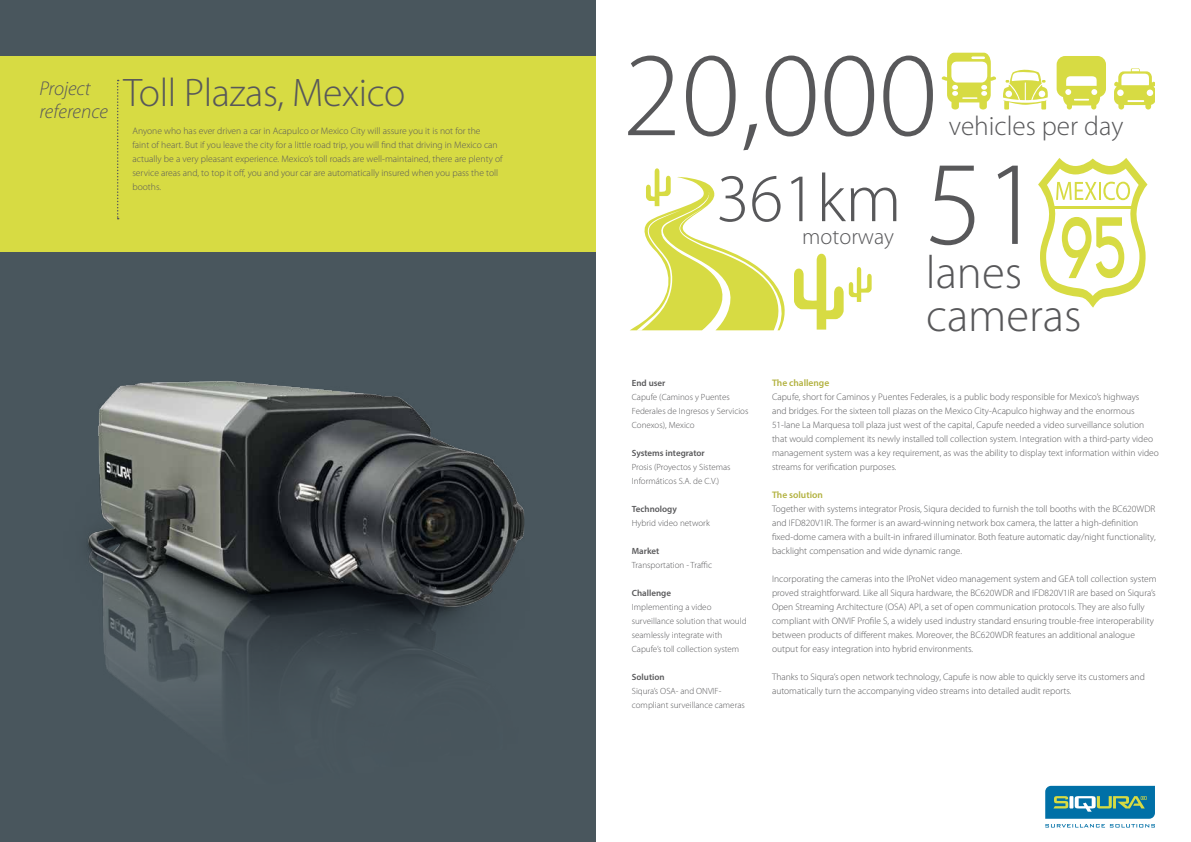
<style>
.page{position:relative;width:1191px;height:842px;background:#fff}
.page>*{position:absolute;margin:0;border:0;box-sizing:border-box;transform-origin:0 0}
.t1{font:300 120.4px "Myriad Pro";color:#58585a}
.t2{font:300 68.5px "Myriad Pro";color:#58585a}
.t3{font:300 46.7px/42.3px "Myriad Pro";color:#58585a}
.t4{font:300 40px "Myriad Pro";letter-spacing:-.01em;color:#58585a}
.t5{font:300 27.3px "Myriad Pro";color:#58585a}
.t6{font:300 22.4px "Myriad Pro";color:#58585a}
.t7{font:italic 300 20px/23px "Myriad Pro";color:#58585a}
.t8{font:300 9.5px/14px "Myriad Pro";color:#58585a}
.t9{font:600 9.5px "Myriad Pro";color:#b2b13e}
.t10{font:300 9px/14px "Myriad Pro";color:#58585a}
.t11{font:600 9px "Myriad Pro";color:#58585a}
</style>
<div class="page">
<div style="left:0;top:0;width:595px;height:842px;background:#49565d"></div>
<svg style="left:1045px;top:786px;width:110px;height:41px"></svg>
<img style="left:87px;top:381px;width:438px;height:330px">
<div style="left:0;top:57px;width:595px;height:195px;background:#d7db43"></div>
<svg style="left:117px;top:80px;width:2px;height:139px"></svg>
<svg style="left:1056px;top:56px;width:50px;height:54px"></svg>
<svg style="left:941px;top:53px;width:55px;height:57px"></svg>
<svg style="left:1114px;top:68px;width:40px;height:42px"></svg>
<svg style="left:1003px;top:69px;width:45px;height:41px"></svg>
<svg style="left:1038px;top:158px;width:109px;height:150px"></svg>
<hr style="left:1050px;top:207px;width:84px;height:2px;background:#d7db43">
<svg style="left:794px;top:253px;width:77px;height:77px"></svg>
<svg style="left:630px;top:168px;width:155px;height:162px"></svg>
<h3 class="t7" style="left:39px;top:77px;width:70px">Project reference</h3>
<h3 class="t4" style="left:123px;top:71px;width:284px">Toll Plazas, Mexico</h3>
<p class="t8" style="left:132px;top:124px;width:372px">Anyone who has ever driven a car in Acapulco or Mexico City will assure you it is not for the<br>faint of heart. But if you leave the city for a little road trip, you will find that driving in Mexico can actually be a very pleasant experience. Mexico’s toll roads are well-maintained, there are plenty of service areas and, to top it off, you and your car are automatically insured when you pass the toll booths.</p>
<h1 class="t1" style="left:622px;top:29px;width:316px">20,000</h1>
<h2 class="t2" style="left:716px;top:161px;width:187px">361km</h2>
<h3 class="t5" style="left:948px;top:111px;width:176px">vehicles per day</h3>
<h1 class="t1" style="left:925px;top:138px;width:119px">51</h1>
<h3 class="t3" style="left:926px;top:252px;width:157px">lanes cameras</h3>
<h3 class="t6" style="left:802px;top:225px;width:93px">motorway</h3>
<p class="t11" style="left:632px;top:377px;width:35px">End user</p>
<p class="t10" style="left:632px;top:390px;width:118px">Capufe (Caminos y Puentes<br>Federales de Ingresos y Servicios<br>Conexos), Mexico</p>
<p class="t11" style="left:632px;top:447px;width:75px">Systems integrator</p>
<p class="t10" style="left:632px;top:460px;width:100px">Prosis (Proyectos y Sistemas<br>Informáticos S.A. de C.V.)</p>
<p class="t11" style="left:632px;top:503px;width:47px">Technology</p>
<p class="t10" style="left:632px;top:516px;width:79px">Hybrid video network</p>
<p class="t11" style="left:632px;top:545px;width:29px">Market</p>
<p class="t10" style="left:632px;top:558px;width:82px">Transportation - Traffic</p>
<p class="t11" style="left:632px;top:587px;width:41px">Challenge</p>
<p class="t10" style="left:632px;top:600px;width:116px">Implementing a video surveillance solution that would seamlessly integrate with<br>Capufe’s toll collection system</p>
<p class="t11" style="left:632px;top:671px;width:34px">Solution</p>
<p class="t10" style="left:632px;top:684px;width:114px">Siqura’s OSA- and ONVIF&shy;compliant surveillance cameras</p>
<p class="t9" style="left:772px;top:377px;width:59px">The challenge</p>
<p class="t8" style="left:772px;top:390px;width:388px">Capufe, short for Caminos y Puentes Federales, is a public body responsible for Mexico’s highways<br>and bridges. For the sixteen toll plazas on the Mexico City-Acapulco highway and the enormous 51-lane La Marquesa toll plaza just west of the capital, Capufe needed a video surveillance solution that would complement its newly installed toll collection system. Integration with a third-party video management system was a key requirement, as was the ability to display text information within video streams for verification purposes.</p>
<p class="t9" style="left:772px;top:489px;width:52px">The solution</p>
<p class="t8" style="left:772px;top:502px;width:385px">Together with systems integrator Prosis, Siqura decided to furnish the toll booths with the BC620WDR and IFD820V1IR. The former is an award-winning network box camera, the latter a high-definition fixed-dome camera with a built-in infrared illuminator. Both feature automatic day/night functionality, backlight compensation and wide dynamic range.</p>
<p class="t8" style="left:772px;top:572px;width:386px">Incorporating the cameras into the IProNet video management system and GEA toll collection system proved straightforward. Like all Siqura hardware, the BC620WDR and IFD820V1IR are based on Siqura’s Open Streaming Architecture (OSA) API, a set of open communication protocols. They are also fully compliant with ONVIF Profile S, a widely used industry standard ensuring trouble-free interoperability between products of different makes. Moreover, the BC620WDR features an additional analogue output for easy integration into hybrid environments.</p>
<p class="t8" style="left:772px;top:670px;width:374px">Thanks to Siqura’s open network technology, Capufe is now able to quickly serve its customers and automatically turn the accompanying video streams into detailed audit reports.</p>
</div>
